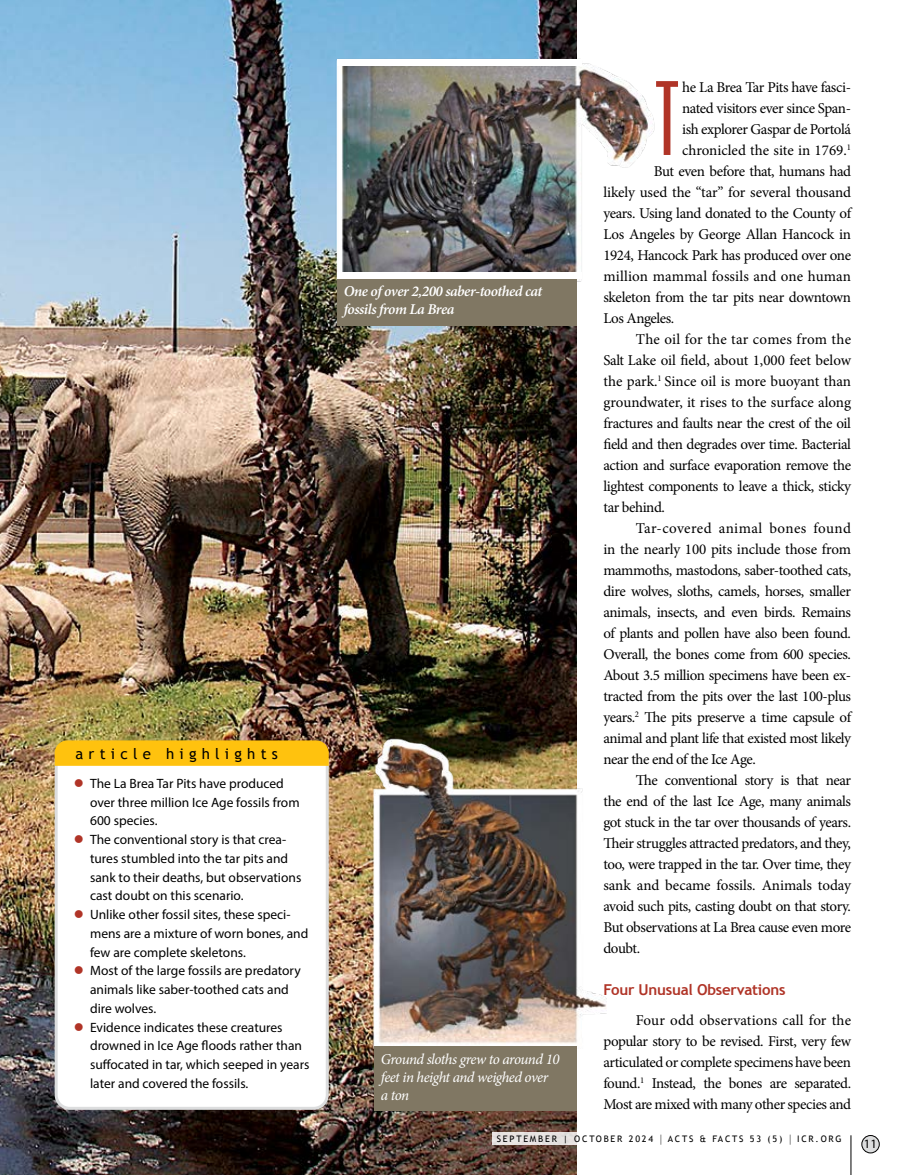
<style>
.page{position:relative;width:905px;height:1175px;background:#fff}
.page>*{position:absolute;margin:0;border:0;box-sizing:border-box;transform-origin:0 0}
.t1{font:300 ultra-condensed 102.3px "Univers LT Std";color:#b03427}
.t2{font:15px/21px "Minion Pro";letter-spacing:-.03em;color:#000;text-align:justify}
.t3{font:15px "Minion Pro";letter-spacing:-.005em;color:#000}
.t4{font:15px "Minion Pro";letter-spacing:-.01em;color:#000}
.t5{font:15px "Minion Pro";color:#000}
.t6{font:italic 15px/18px "Minion Pro";letter-spacing:-.04em;color:#fff}
.t7{font:italic 600 15px/18px "Minion Pro";letter-spacing:-.03em;color:#fff}
.t8{font:15px "Minion Pro";letter-spacing:.005em;color:#000}
.t9{font:15px "Minion Pro";letter-spacing:.015em;color:#000}
.t10{font:15px "Minion Pro";letter-spacing:.025em;color:#000}
.t11{font:700 15px "Trebuchet MS";letter-spacing:-.015em;color:#b03427}
.t12{font:15px "Trebuchet MS";letter-spacing:.35em;color:#000}
.t13{font:13.5px/18.8px "Myriad Pro";color:#000}
.t14{font:12.75px "Myriad Pro";color:#000}
.t15{font:9px "Trebuchet MS";letter-spacing:.2em;color:#000}
.s1{color:#b03427}
.s2{font-size:12.15px}
</style>
<div class="page">
<img style="left:0;top:0;width:576px;height:1174px">
<svg style="left:492px;top:1131px;width:85px;height:13px"></svg>
<div style="left:861px;top:1135px;width:18px;height:17px;background:#dcddde;border-radius:50%"></div>
<div style="left:861px;top:1135px;width:18px;height:18px;border:1px solid #000;border-radius:50%"></div>
<hr style="left:850px;top:1135px;width:1px;height:39px;background:#000">
<svg style="left:53px;top:756px;width:277px;height:355px"></svg>
<svg style="left:55px;top:740px;width:262px;height:26px;background:#fcc010"></svg>
<img style="left:326px;top:41px;width:329px;height:258px">
<div style="left:337px;top:278px;width:239px;height:48px;background:#807763"></div>
<img style="left:317px;top:720px;width:289px;height:328px">
<div style="left:374px;top:1046px;width:202px;height:64px;background:#807763"></div>
<div style="left:337px;top:59px;width:245px;height:7px;background:#fff"></div>
<div style="left:337px;top:272px;width:245px;height:6px;background:#fff"></div>
<p class="t12" style="left:75px;top:744px;width:204px">article highlights</p>
<p class="t13" style="left:90px;top:773px;width:211px;text-indent:-16px"><span class="s1">●</span> The La Brea Tar Pits have produced over three million Ice Age fossils from<br>600 species.</p>
<p class="t13" style="left:90px;top:830px;width:213px;text-indent:-16px"><span class="s1">●</span> The conventional story is that crea&shy;tures stumbled into the tar pits and sank to their deaths, but observations cast doubt on this scenario.</p>
<p class="t13" style="left:90px;top:905px;width:220px;text-indent:-16px"><span class="s1">●</span> Unlike other fossil sites, these speci&shy;mens are a mixture of worn bones, and few are complete skeletons.</p>
<p class="t13" style="left:90px;top:961px;width:212px;text-indent:-16px"><span class="s1">●</span> Most of the large fossils are predatory animals like saber-toothed cats and dire wolves.</p>
<p class="t13" style="left:90px;top:1017px;width:221px;text-indent:-16px"><span class="s1">●</span> Evidence indicates these creatures drowned in Ice Age floods rather than suffocated in tar, which seeped in years later and covered the fossils.</p>
<p class="t7" style="left:344px;top:282px;width:200px">One of over 2,200 saber-toothed cat fossils from La Brea</p>
<p class="t6" style="left:381px;top:1050px;width:180px">Ground sloths grew to around 10 feet in height and weighed over<br>a ton</p>
<h1 class="t1" style="left:653px;top:65px;width:28px">T</h1>
<p class="t2" style="left:682px;top:77px;width:170px">he La Brea Tar Pits have fasci-</p>
<p class="t2" style="left:682px;top:98px;width:170px">nated visitors ever since Span-</p>
<p class="t2" style="left:682px;top:119px;width:170px">ish explorer Gaspar de Portolá</p>
<p class="t5" style="left:682px;top:140px;width:170px">chronicled the site in 1769.<sup>1</sup></p>
<p class="t2" style="left:653px;top:161px;width:199px">But even before that, humans had</p>
<p class="t4" style="left:603px;top:182px;width:249px">likely used the “tar” for several thousand</p>
<p class="t2" style="left:603px;top:203px;width:249px">years. Using land donated to the County of</p>
<p class="t2" style="left:603px;top:224px;width:249px">Los Angeles by George Allan Hancock in</p>
<p class="t2" style="left:603px;top:245px;width:249px">1924, Hancock Park has produced over one</p>
<p class="t8" style="left:603px;top:266px;width:249px">million mammal fossils and one human</p>
<p class="t2" style="left:603px;top:287px;width:249px">skeleton from the tar pits near downtown</p>
<p class="t2" style="left:603px;top:308px;width:72px">Los Angeles.</p>
<p class="t9" style="left:635px;top:329px;width:217px">The oil for the tar comes from the</p>
<p class="t3" style="left:603px;top:350px;width:249px">Salt Lake oil field, about 1,000 feet below</p>
<p class="t3" style="left:603px;top:371px;width:249px">the park.<sup>1</sup> Since oil is more buoyant than</p>
<p class="t5" style="left:603px;top:392px;width:249px">groundwater, it rises to the surface along</p>
<p class="t2" style="left:603px;top:413px;width:249px">fractures and faults near the crest of the oil</p>
<p class="t2" style="left:603px;top:434px;width:249px">field and then degrades over time. Bacterial</p>
<p class="t2" style="left:603px;top:455px;width:249px">action and surface evaporation remove the</p>
<p class="t2" style="left:603px;top:476px;width:249px">lightest components to leave a thick, sticky</p>
<p class="t2" style="left:603px;top:497px;width:63px">tar behind.</p>
<p class="t10" style="left:635px;top:518px;width:217px">Tar-covered animal bones found</p>
<p class="t4" style="left:603px;top:539px;width:249px">in the nearly 100 pits include those from</p>
<p class="t2" style="left:603px;top:560px;width:249px">mammoths, mastodons, saber-toothed cats,</p>
<p class="t2" style="left:603px;top:581px;width:249px">dire wolves, sloths, camels, horses, smaller</p>
<p class="t2" style="left:603px;top:602px;width:249px">animals, insects, and even birds. Remains</p>
<p class="t2" style="left:603px;top:623px;width:249px">of plants and pollen have also been found.</p>
<p class="t2" style="left:603px;top:644px;width:249px">Overall, the bones come from 600 species.</p>
<p class="t2" style="left:603px;top:665px;width:249px">About 3.5 million specimens have been ex-</p>
<p class="t2" style="left:603px;top:686px;width:249px">tracted from the pits over the last 100-plus</p>
<p class="t2" style="left:603px;top:707px;width:249px">years.<sup>2</sup> The pits preserve a time capsule of</p>
<p class="t2" style="left:603px;top:728px;width:249px">animal and plant life that existed most likely</p>
<p class="t2" style="left:603px;top:749px;width:154px">near the end of the Ice Age.</p>
<p class="t2" style="left:635px;top:770px;width:217px">The conventional story is that near</p>
<p class="t2" style="left:603px;top:791px;width:249px">the end of the last Ice Age, many animals</p>
<p class="t2" style="left:603px;top:812px;width:249px">got stuck in the tar over thousands of years.</p>
<p class="t2" style="left:603px;top:833px;width:249px">Their struggles attracted predators, and they,</p>
<p class="t2" style="left:603px;top:854px;width:249px">too, were trapped in the tar. Over time, they</p>
<p class="t3" style="left:603px;top:875px;width:249px">sank and became fossils. Animals today</p>
<p class="t2" style="left:603px;top:896px;width:249px">avoid such pits, casting doubt on that story.</p>
<p class="t2" style="left:603px;top:917px;width:249px">But observations at La Brea cause even more</p>
<p class="t2" style="left:603px;top:938px;width:38px">doubt.</p>
<p class="t11" style="left:603px;top:980px;width:183px">Four Unusual Observations</p>
<p class="t2" style="left:603px;top:1010px;width:249px;text-indent:32px">Four odd observations call for the popular story to be revised. First, very few articulated or complete specimens have been found.<sup>1</sup> Instead, the bones are separated.<br>Most are mixed with many other species and</p>
<p class="t15" style="left:496px;top:1133px;width:346px">SEPTEMBER | OCTOBER 2024 <span class="s2">|</span> ACTS &amp; FACTS 53 (5) <span class="s2">|</span> ICR.ORG</p>
<p class="t14" style="left:863px;top:1136px;width:15px">11</p>
</div>
